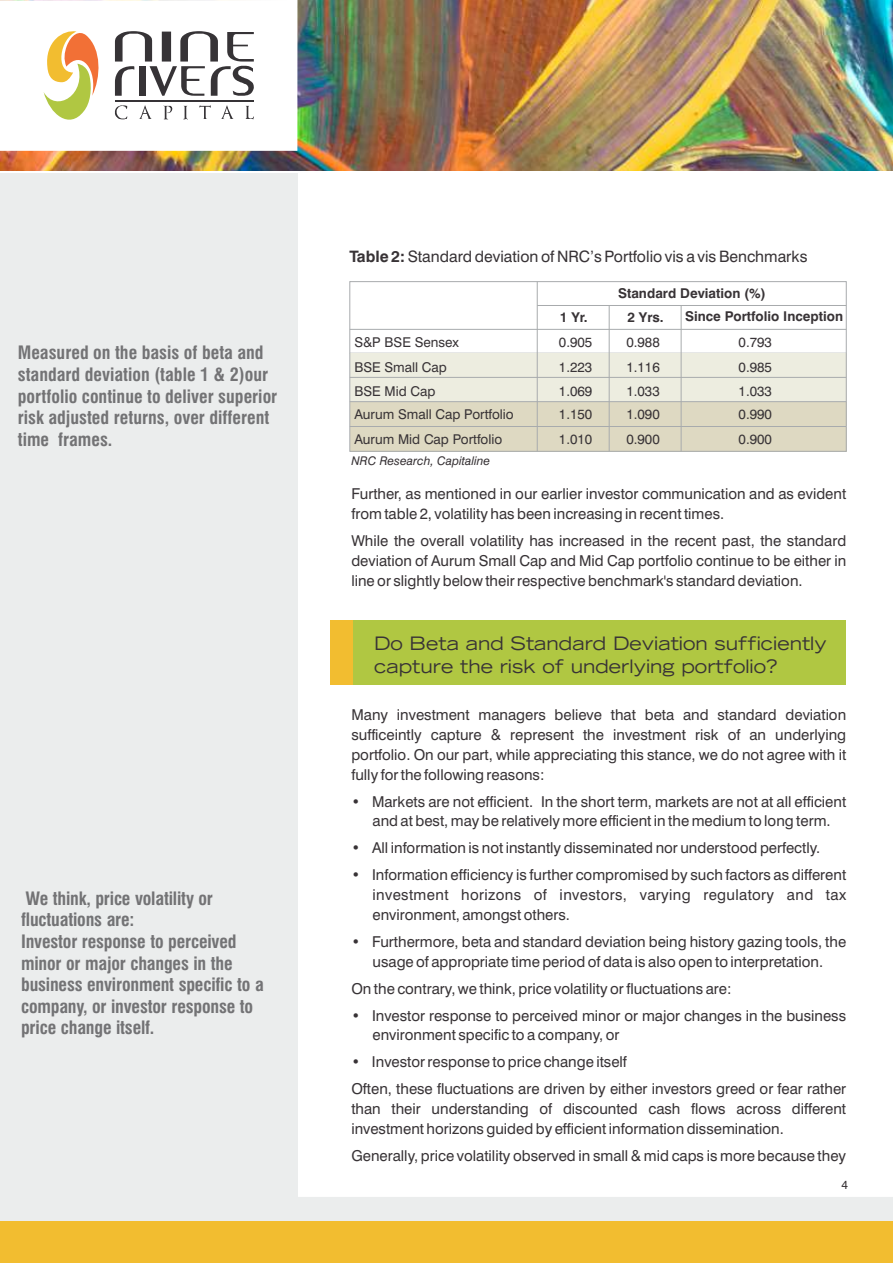
<style>
.page{position:relative;width:893px;height:1263px;background:#fff}
.page>*{position:absolute;margin:0;border:0;box-sizing:border-box;transform-origin:0 0}
.t1{font:expanded 18.6px/23.5px "Trade Gothic LH";color:#383336}
.t2{font:700 condensed 18px/21.6px "Swiss 721 BT";letter-spacing:-.01em;color:#737375}
.t3{font:15.75px "Swiss 721 BT";color:#383336}
.t4{font:15px/19.8px "Swiss 721 BT";color:#383336}
.t5{font:13.5px "Swiss 721 BT";color:#383336}
.t6{font:700 13.5px "Swiss 721 BT";color:#383336}
.t7{font:italic 12px "Swiss 721 BT";color:#383336}
.t8{font:12px "Swiss 721 BT";color:#383336}
.s1{font-weight:700}
</style>
<div class="page">
<img style="left:0;top:0;width:893px;height:171px">
<div style="left:0;top:0;width:297px;height:151px;background:#fff"></div>
<svg style="left:115px;top:105px;width:139px;height:14px"></svg>
<hr style="left:115px;top:100px;width:139px;height:1px;background:#363336">
<svg style="left:115px;top:31px;width:139px;height:65px"></svg>
<svg style="left:44px;top:31px;width:55px;height:89px"></svg>
<div style="left:0;top:173px;width:298px;height:1089px;background:#e6e8e8"></div>
<div style="left:0;top:1197px;width:893px;height:62px;background:#ebeded"></div>
<div style="left:0;top:1222px;width:893px;height:41px;background:#f2bd30"></div>
<hr style="left:350px;top:329px;width:496px;height:1px;background:#a8abad">
<hr style="left:537px;top:305px;width:309px;height:1px;background:#a8abad">
<hr style="left:350px;top:426px;width:496px;height:1px;background:#a8abad">
<div style="left:350px;top:402px;width:496px;height:24px;background:#ded9c2"></div>
<div style="left:350px;top:353px;width:496px;height:49px;background:#edede0"></div>
<div style="left:350px;top:427px;width:496px;height:24px;background:#ded9c2"></div>
<div style="left:349px;top:281px;width:498px;height:171px;border:1px solid #a8abad"></div>
<hr style="left:350px;top:377px;width:496px;height:1px;background:#a8abad">
<hr style="left:350px;top:401px;width:496px;height:1px;background:#a8abad">
<hr style="left:537px;top:282px;width:1px;height:169px;background:#a8abad">
<hr style="left:609px;top:305px;width:1px;height:146px;background:#a8abad">
<hr style="left:681px;top:305px;width:1px;height:146px;background:#a8abad">
<div style="left:352px;top:620px;width:494px;height:65px;background:#b0c742"></div>
<div style="left:330px;top:620px;width:22px;height:65px;background:#f2bd30"></div>
<p class="t2" style="left:18px;top:344px;width:261px">Measured on the basis of beta and standard deviation (table 1 &amp; 2)our portfolio continue to deliver superior risk adjusted returns, over different time frames.</p>
<p class="t2" style="left:21px;top:889px;width:244px">We think, price volatility or fluctuations are:<br>Investor response to perceived minor or major changes in the business environment specific to a company, or investor response to price change itself.</p>
<p class="t3" style="left:349px;top:250px;width:460px"><span class="s1">Table 2:</span> Standard deviation of NRC’s Portfolio vis a vis Benchmarks</p>
<p class="t6" style="left:618px;top:288px;width:149px">Standard Deviation (%)</p>
<p class="t6" style="left:560px;top:312px;width:29px">1 Yr.</p>
<p class="t6" style="left:685px;top:311px;width:160px">Since Portfolio Inception</p>
<p class="t6" style="left:627px;top:312px;width:38px">2 Yrs.</p>
<p class="t5" style="left:354px;top:337px;width:106px">S&amp;P BSE Sensex</p>
<p class="t5" style="left:559px;top:337px;width:35px">0.905</p>
<p class="t5" style="left:626px;top:337px;width:35px">0.988</p>
<p class="t5" style="left:739px;top:337px;width:35px">0.793</p>
<p class="t5" style="left:354px;top:361px;width:94px">BSE Small Cap</p>
<p class="t5" style="left:559px;top:361px;width:35px">1.223</p>
<p class="t5" style="left:626px;top:361px;width:35px">1.116</p>
<p class="t5" style="left:739px;top:361px;width:35px">0.985</p>
<p class="t5" style="left:354px;top:386px;width:83px">BSE Mid Cap</p>
<p class="t5" style="left:559px;top:386px;width:35px">1.069</p>
<p class="t5" style="left:626px;top:386px;width:35px">1.033</p>
<p class="t5" style="left:739px;top:386px;width:35px">1.033</p>
<p class="t5" style="left:354px;top:409px;width:161px">Aurum Small Cap Portfolio</p>
<p class="t5" style="left:559px;top:409px;width:35px">1.150</p>
<p class="t5" style="left:626px;top:409px;width:35px">1.090</p>
<p class="t5" style="left:739px;top:409px;width:35px">0.990</p>
<p class="t5" style="left:354px;top:433px;width:149px">Aurum Mid Cap Portfolio</p>
<p class="t5" style="left:559px;top:433px;width:35px">1.010</p>
<p class="t5" style="left:626px;top:433px;width:35px">0.900</p>
<p class="t5" style="left:739px;top:433px;width:35px">0.900</p>
<p class="t7" style="left:351px;top:456px;width:140px">NRC Research, Capitaline</p>
<p class="t4" style="left:351px;top:485px;width:496px">Further, as mentioned in our earlier investor communication and as evident from table 2, volatility has been increasing in recent times.</p>
<p class="t4" style="left:351px;top:532px;width:496px;text-align:justify">While the overall volatility has increased in the recent past, the standard deviation of Aurum Small Cap and Mid Cap portfolio continue to be either in line or slightly below their respective benchmark's standard deviation.</p>
<p class="t1" style="left:374px;top:633px;width:454px">Do Beta and Standard Deviation sufficiently capture the risk of underlying portfolio?</p>
<p class="t4" style="left:351px;top:707px;width:496px;text-align:justify">Many investment managers believe that beta and standard deviation sufficeintly capture &amp; represent the investment risk of an underlying portfolio. On our part, while appreciating this stance, we do not agree with it fully for the following reasons:</p>
<p class="t4" style="left:351px;top:793px;width:496px;text-align:center">• Markets are not efficient. In the short term, markets are not at all efficient and at best, may be relatively more efficient in the medium to long term.</p>
<p class="t4" style="left:351px;top:840px;width:470px">• All information is not instantly disseminated nor understood perfectly.</p>
<p class="t4" style="left:373px;top:867px;width:475px;text-align:justify;text-indent:-21px">• Information efficiency is further compromised by such factors as different investment horizons of investors, varying regulatory and tax environment, amongst others.</p>
<p class="t4" style="left:351px;top:933px;width:496px;text-align:center">• Furthermore, beta and standard deviation being history gazing tools, the usage of appropriate time period of data is also open to interpretation.</p>
<p class="t4" style="left:351px;top:980px;width:382px">On the contrary, we think, price volatility or fluctuations are:</p>
<p class="t4" style="left:373px;top:1007px;width:475px;text-indent:-21px">• Investor response to perceived minor or major changes in the business environment specific to a company, or</p>
<p class="t4" style="left:351px;top:1050px;width:496px;line-height:27px">• Investor response to price change itself<br>Often, these fluctuations are driven by either investors greed or fear rather</p>
<p class="t4" style="left:351px;top:1100px;width:496px">than their understanding of discounted cash flows across different investment horizons guided by efficient information dissemination.</p>
<p class="t4" style="left:351px;top:1147px;width:496px">Generally, price volatility observed in small &amp; mid caps is more because they</p>
<p class="t8" style="left:842px;top:1180px;width:8px">4</p>
</div>
